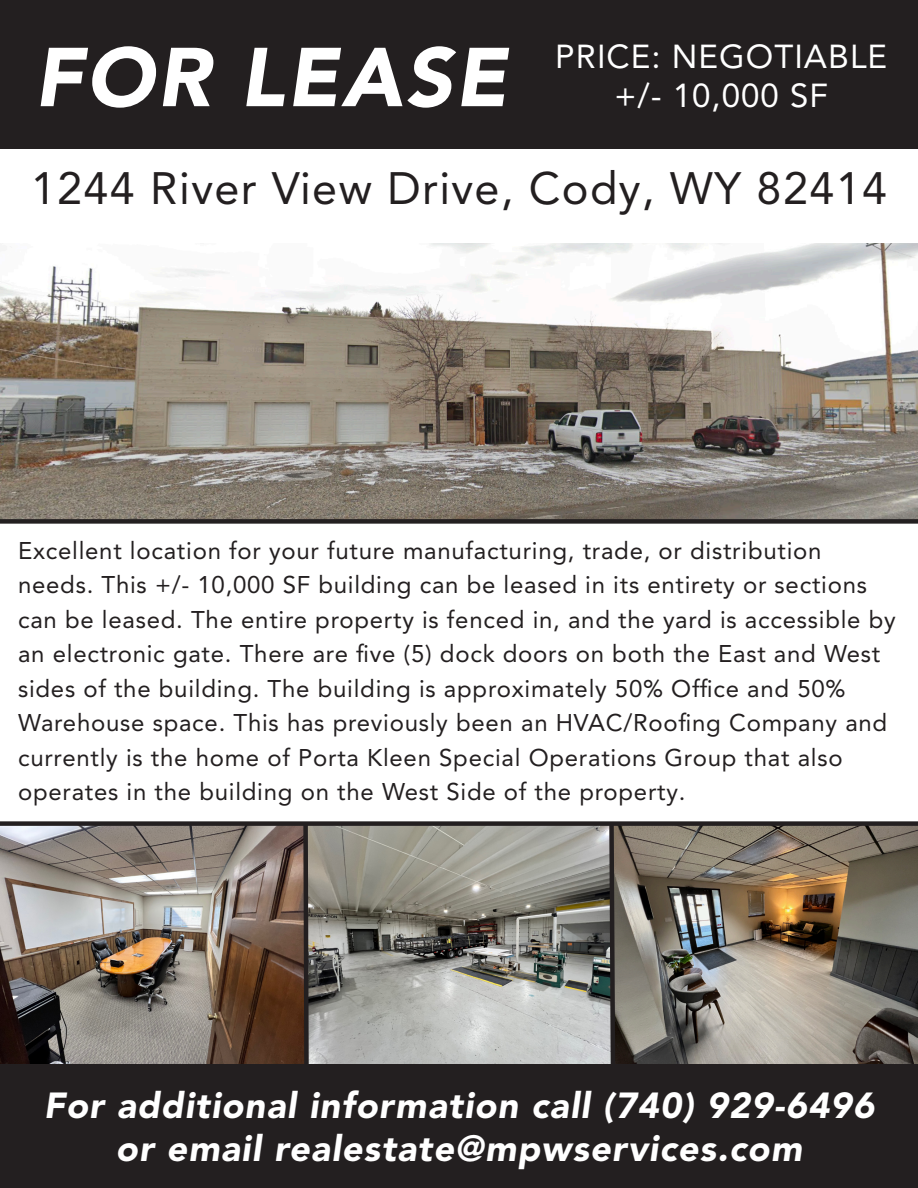
<style>
.page{position:relative;width:918px;height:1188px;background:#fff}
.page>*{position:absolute;margin:0;border:0;box-sizing:border-box;transform-origin:0 0}
.t1{font:italic 900 82.5px "Avenir LT Pro";letter-spacing:.03em;color:#fff}
.t2{font:45px "Avenir LT Pro";letter-spacing:.03em;color:#231f20}
.t3{font:italic 900 36px/43.2px "Avenir LT Pro";letter-spacing:.03em;color:#fff;text-align:center}
.t4{font:33px/39.6px "Avenir LT Pro";letter-spacing:.03em;color:#fff;text-align:center}
.t5{font:24px/34.5px "Avenir LT Pro";letter-spacing:.03em;color:#231f20}
</style>
<div class="page">
<div style="left:0;top:0;width:918px;height:148px;background:#231f20"></div>
<img style="left:0;top:244px;width:918px;height:275px">
<img style="left:0;top:826px;width:918px;height:238px">
<div style="left:0;top:1064px;width:918px;height:124px;background:#231f20"></div>
<div style="left:0;top:821px;width:918px;height:5px;background:#231f20"></div>
<svg style="left:301px;top:821px;width:10px;height:243px;background:#534842"></svg>
<svg style="left:607px;top:821px;width:11px;height:243px;background:#56534f"></svg>
<div style="left:0;top:519px;width:918px;height:5px;background:#231f20"></div>
<h1 class="t1" style="left:34px;top:28px;width:474px">FOR LEASE</h1>
<h3 class="t4" style="left:555px;top:36px;width:333px">PRICE: NEGOTIABLE +/- 10,000 SF</h3>
<h2 class="t2" style="left:31px;top:161px;width:858px">1244 River View Drive, Cody, WY 82414</h2>
<p class="t5" style="left:18px;top:533px;width:879px">Excellent location for your future manufacturing, trade, or distribution needs. This +/- 10,000 SF building can be leased in its entirety or sections can be leased. The entire property is fenced in, and the yard is accessible by an electronic gate. There are five (5) dock doors on both the East and West sides of the building. The building is approximately 50% Office and 50% Warehouse space. This has previously been an HVAC/Roofing Company and currently is the home of Porta Kleen Special Operations Group that also operates in the building on the West Side of the property.</p>
<h3 class="t3" style="left:44px;top:1084px;width:832px">For additional information call (740) 929-6496 or email realestate@mpwservices.com</h3>
</div>
